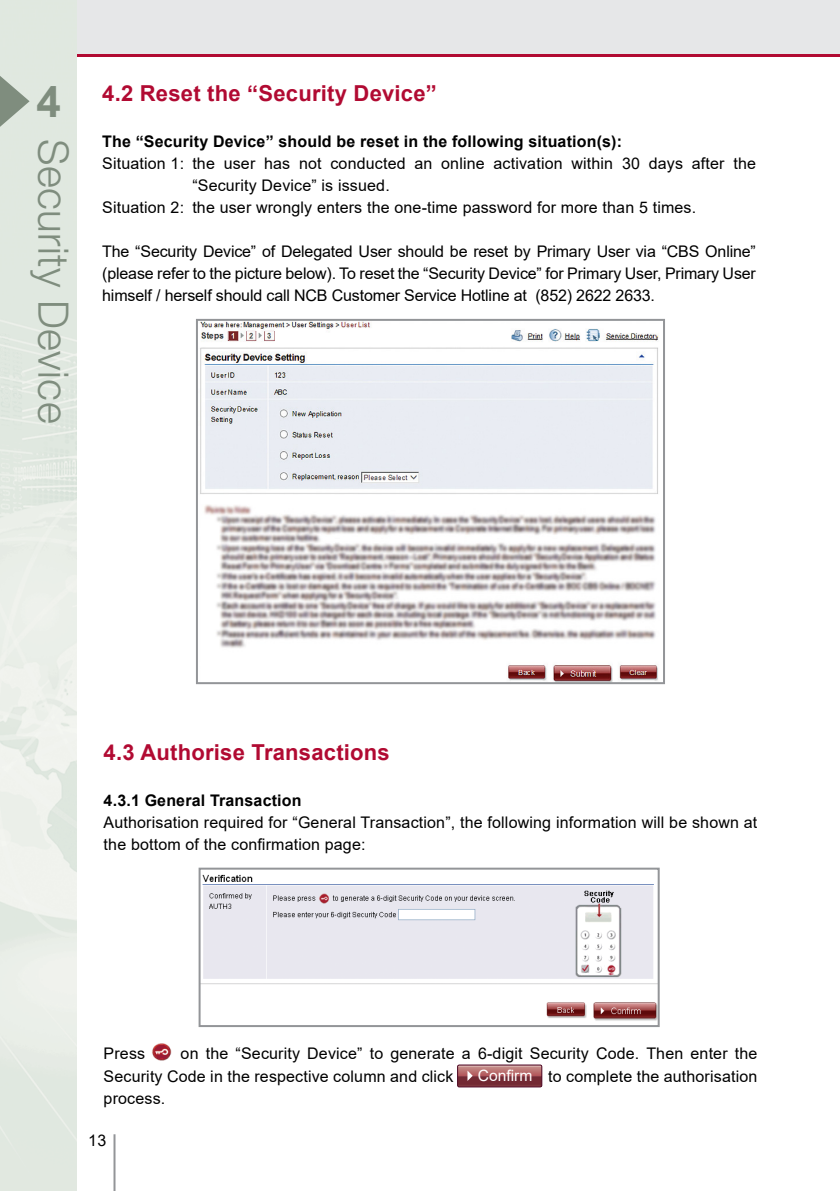
<style>
.page{position:relative;width:840px;height:1191px;background:#fff}
.page>*{position:absolute;margin:0;border:0;box-sizing:border-box;transform-origin:0 0}
.t1{font:700 44px "Arial";color:#7f8d7e}
.t2{font:300 42px "Helvetica Neue LT Std";letter-spacing:.01em;color:#7f8d7e}
.t3{font:700 22px "Arial";letter-spacing:.01em;color:#b10a32}
.t4{font:16px/22px "Arial";letter-spacing:.01em;color:#000}
.t5{font:700 16px "Arial";letter-spacing:.01em;color:#000}
.t6{font:15.6px "Arial";color:#fff}
</style>
<div class="page">
<hr style="left:113px;top:1134px;width:2px;height:57px;background:#939598">
<div style="left:0;top:0;width:839px;height:57px;background:#b10a32"></div>
<div style="left:0;top:0;width:839px;height:54px;background:#e6e7e8"></div>
<img style="left:152px;top:1043px;width:20px;height:18px">
<div style="left:457px;top:1064px;width:85px;height:23px;border:1px solid #4a021f;border-radius:2px"></div>
<svg style="left:457px;top:1065px;width:84px;height:22px;background:#975056"></svg>
<img style="left:201px;top:874px;width:455px;height:147px">
<div style="left:198px;top:867px;width:461px;height:160px;border:2px solid #939598"></div>
<img style="left:200px;top:322px;width:459px;height:359px">
<div style="left:196px;top:319px;width:468px;height:365px;border:2px solid #939598"></div>
<img style="left:0;top:54px;width:77px;height:1137px">
<svg style="left:0;top:76px;width:30px;height:51px;background:#b0bbaf"></svg>
<h1 class="t1" style="left:37px;top:71px;width:26px">4</h1>
<h2 class="t2" style="left:79px;top:139px;width:286px;rotate:90deg">Security Device</h2>
<h3 class="t3" style="left:102px;top:78px;width:336px">4.2 Reset the “Security Device”</h3>
<p class="t5" style="left:102px;top:130px;width:521px">The “Security Device” should be reset in the following situation(s):</p>
<p class="t4" style="left:102px;top:152px;width:655px">Situation 1: the user has not conducted an online activation within 30 days after the</p>
<p class="t4" style="left:192px;top:174px;width:199px">“Security Device” is issued.</p>
<p class="t4" style="left:102px;top:196px;width:595px">Situation 2: the user wrongly enters the one-time password for more than 5 times.</p>
<p class="t4" style="left:102px;top:240px;width:655px;text-align:justify">The “Security Device” of Delegated User should be reset by Primary User via “CBS Online” (please refer to the picture below). To reset the “Security Device” for Primary User, Primary User himself / herself should call NCB Customer Service Hotline at (852) 2622 2633.</p>
<h3 class="t3" style="left:104px;top:737px;width:287px">4.3 Authorise Transactions</h3>
<p class="t5" style="left:104px;top:789px;width:199px">4.3.1 General Transaction</p>
<p class="t4" style="left:104px;top:811px;width:655px">Authorisation required for “General Transaction”, the following information will be shown at the bottom of the confirmation page:</p>
<p class="t4" style="left:104px;top:1042px;width:655px;text-indent:77px">on the “Security Device” to generate a 6-digit Security Code. Then enter the<br>Security Code in the respective column and click</p>
<p class="t4" style="left:104px;top:1042px;width:43px">Press</p>
<p class="t6" style="left:477px;top:1065px;width:56px">Confirm</p>
<p class="t4" style="left:548px;top:1064px;width:210px">to complete the authorisation</p>
<p class="t4" style="left:104px;top:1086px;width:63px">process.</p>
<p class="t4" style="left:88px;top:1129px;width:19px">13</p>
</div>
